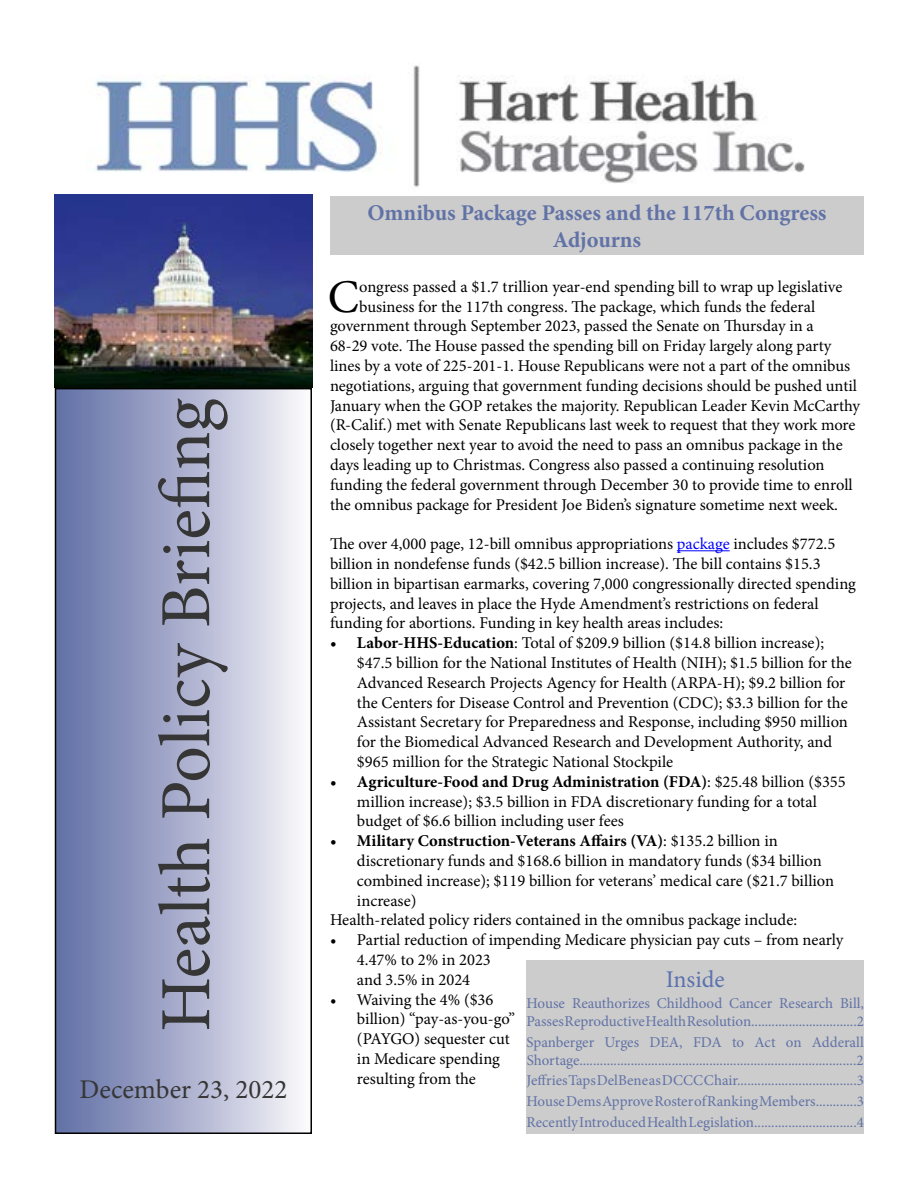
<style>
.page{position:relative;width:918px;height:1188px;background:#fff}
.page>*{position:absolute;margin:0;border:0;box-sizing:border-box;transform-origin:0 0}
.t1{font:72px "Minion Pro";color:#363636}
.t2{font:46.95px "Minion Pro";color:#000}
.t3{font:27px "Minion Pro";color:#363636}
.t4{font:24px "Minion Pro";color:#5c72ae}
.t5{font:700 22.5px/27px "Minion Pro";color:#6172a6;text-align:center}
.t6{font:16.5px/19.8px "Minion Pro";color:#000}
.t7{font:700 16.5px "Minion Pro";color:#000}
.t8{font:15px/18px "Minion Pro";color:#6172a6}
.s1{color:#00f}
.s2{font-weight:700}
.s3{font-weight:400}
</style>
<div class="page">
<div style="left:56px;top:389px;width:255px;height:744px;background:linear-gradient(to right,#5e6da4,#faf8fb)"></div>
<div style="left:55px;top:388px;width:257px;height:746px;border:2px solid #000"></div>
<div style="left:526px;top:961px;width:338px;height:173px;background:#ccc"></div>
<img style="left:95px;top:65px;width:710px;height:122px">
<div style="left:330px;top:196px;width:534px;height:58px;background:#ccc"></div>
<img style="left:54px;top:194px;width:258px;height:194px">
<hr style="left:677px;top:550px;width:53px;height:1px;background:#00f">
<h1 class="t1" style="left:138px;top:1032px;width:635px;rotate:-90deg">Health Policy Briefing</h1>
<h3 class="t3" style="left:79px;top:1071px;width:209px">December 23, 2022</h3>
<h3 class="t5" style="left:367px;top:199px;width:461px">Omnibus Package Passes and the 117th Congress<br>Adjourns</h3>
<h2 class="t2" style="left:328px;top:265px;width:33px">C</h2>
<p class="t6" style="left:359px;top:277px;width:485px">ongress passed a $1.7 trillion year-end spending bill to wrap up legislative</p>
<p class="t6" style="left:359px;top:296px;width:458px">business for the 117th congress. The package, which funds the federal</p>
<p class="t6" style="left:330px;top:316px;width:485px">government through September 2023, passed the Senate on Thursday in a</p>
<p class="t6" style="left:330px;top:336px;width:503px">68-29 vote. The House passed the spending bill on Friday largely along party</p>
<p class="t6" style="left:330px;top:356px;width:522px">lines by a vote of 225-201-1. House Republicans were not a part of the omnibus</p>
<p class="t6" style="left:330px;top:376px;width:529px">negotiations, arguing that government funding decisions should be pushed until</p>
<p class="t6" style="left:330px;top:395px;width:532px">January when the GOP retakes the majority. Republican Leader Kevin McCarthy</p>
<p class="t6" style="left:330px;top:415px;width:527px">(R-Calif.) met with Senate Republicans last week to request that they work more</p>
<p class="t6" style="left:330px;top:435px;width:514px">closely together next year to avoid the need to pass an omnibus package in the</p>
<p class="t6" style="left:330px;top:455px;width:496px">days leading up to Christmas. Congress also passed a continuing resolution</p>
<p class="t6" style="left:330px;top:475px;width:524px">funding the federal government through December 30 to provide time to enroll</p>
<p class="t6" style="left:330px;top:494px;width:510px">the omnibus package for President Joe Biden’s signature sometime next week.</p>
<p class="t6" style="left:330px;top:534px;width:527px">The over 4,000 page, 12-bill omnibus appropriations <span class="s1">package</span> includes $772.5 billion in nondefense funds ($42.5 billion increase). The bill contains $15.3 billion in bipartisan earmarks, covering 7,000 congressionally directed spending projects, and leaves in place the Hyde Amendment’s restrictions on federal funding for abortions. Funding in key health areas includes:</p>
<p class="t6" style="left:357px;top:633px;width:496px;text-indent:-27px"><span class="s2">• Labor-HHS-Education</span>: Total of $209.9 billion ($14.8 billion increase); $47.5 billion for the National Institutes of Health (NIH); $1.5 billion for the Advanced Research Projects Agency for Health (ARPA-H); $9.2 billion for the Centers for Disease Control and Prevention (CDC); $3.3 billion for the Assistant Secretary for Preparedness and Response, including $950 million for the Biomedical Advanced Research and Development Authority, and $965 million for the Strategic National Stockpile</p>
<p class="t6" style="left:357px;top:772px;width:490px;text-indent:-27px"><span class="s2">• Agriculture-Food and Drug Administration (FDA)</span>: $25.48 billion ($355 million increase); $3.5 billion in FDA discretionary funding for a total budget of $6.6 billion including user fees</p>
<p class="t7" style="left:330px;top:829px;width:449px">• Military Construction-Veterans Affairs (VA)<span class="s3">: $135.2 billion in</span></p>
<p class="t6" style="left:357px;top:851px;width:466px">discretionary funds and $168.6 billion in mandatory funds ($34 billion</p>
<p class="t6" style="left:357px;top:871px;width:479px">combined increase); $119 billion for veterans’ medical care ($21.7 billion</p>
<p class="t6" style="left:357px;top:890px;width:61px">increase)</p>
<p class="t6" style="left:330px;top:910px;width:469px">Health-related policy riders contained in the omnibus package include:</p>
<p class="t6" style="left:357px;top:930px;width:488px;text-indent:-27px">• Partial reduction of impending Medicare physician pay cuts – from nearly<br>4.47% to 2% in 2023<br>and 3.5% in 2024</p>
<p class="t6" style="left:357px;top:989px;width:160px;text-indent:-27px">• Waiving the 4% ($36 billion) “pay-as-you-go” (PAYGO) sequester cut in Medicare spending resulting from the</p>
<h3 class="t4" style="left:666px;top:963px;width:60px">Inside</h3>
<p class="t8" style="left:526px;top:994px;width:339px">House Reauthorizes Childhood Cancer Research Bill,<br>Passes Reproductive Health Resolution...............................2</p>
<p class="t8" style="left:526px;top:1033px;width:339px">Spanberger Urges DEA, FDA to Act on Adderall<br>Shortage.................................................................................2</p>
<p class="t8" style="left:526px;top:1069px;width:339px;line-height:21px;text-align:justify">Jeffries Taps DelBene as DCCC Chair...................................3<br>House Dems Approve Roster of Ranking Members............3<br>Recently Introduced Health Legislation..............................4</p>
</div>
